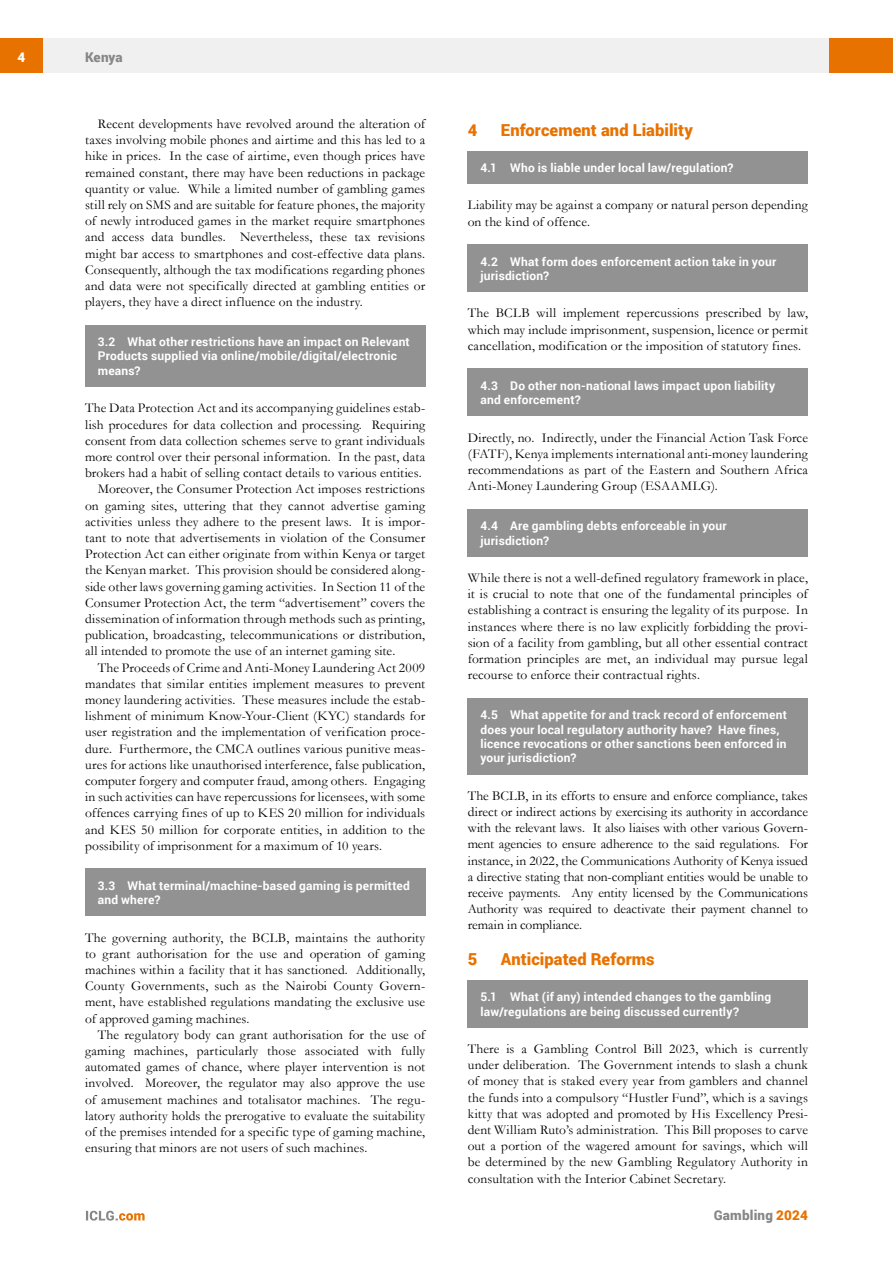
<style>
.page{position:relative;width:893px;height:1263px;background:#fff}
.page>*{position:absolute;margin:0;border:0;box-sizing:border-box;transform-origin:0 0}
.t1{font:900 16.5px "Roboto";letter-spacing:.005em;color:#e87200}
.t2{font:13.5px/16.2px "Garamond";letter-spacing:.01em;color:#000;text-align:justify}
.t3{font:900 13.5px "Roboto";letter-spacing:.015em;color:#878787}
.t4{font:900 13.5px "Roboto";color:#fff}
.t5{font:700 12px/14.4px "Roboto";letter-spacing:.015em;color:#fff}
.s1{color:#e87200}
</style>
<div class="page">
<div style="left:43px;top:38px;width:786px;height:34px;background:#f0f0f0"></div>
<div style="left:0;top:38px;width:43px;height:34px;background:#e87200"></div>
<div style="left:829px;top:38px;width:64px;height:34px;background:#e87200"></div>
<svg style="left:86px;top:1211px;width:59px;height:9px"></svg>
<div style="left:468px;top:151px;width:340px;height:33px;background:#929292"></div>
<div style="left:468px;top:244px;width:340px;height:48px;background:#929292"></div>
<div style="left:468px;top:369px;width:340px;height:47px;background:#929292"></div>
<div style="left:468px;top:509px;width:340px;height:47px;background:#929292"></div>
<div style="left:468px;top:698px;width:340px;height:76px;background:#929292"></div>
<div style="left:468px;top:980px;width:340px;height:47px;background:#929292"></div>
<div style="left:85px;top:325px;width:340px;height:62px;background:#929292"></div>
<div style="left:85px;top:868px;width:340px;height:48px;background:#929292"></div>
<p class="t4" style="left:17px;top:48px;width:9px">4</p>
<p class="t3" style="left:85px;top:48px;width:39px">Kenya</p>
<p class="t2" style="left:85px;top:115px;width:342px;text-indent:13px">Recent developments have revolved around the alteration of taxes involving mobile phones and airtime and this has led to a hike in prices. In the case of airtime, even though prices have remained constant, there may have been reductions in package quantity or value. While a limited number of gambling games still rely on SMS and are suitable for feature phones, the majority of newly introduced games in the market require smartphones and access data bundles. Nevertheless, these tax revisions might bar access to smartphones and cost-effective data plans.<br>Consequently, although the tax modifications regarding phones and data were not specifically directed at gambling entities or players, they have a direct influence on the industry.</p>
<p class="t5" style="left:98px;top:334px;width:314px">3.2 What other restrictions have an impact on Relevant<br>Products supplied via online/mobile/digital/electronic means?</p>
<p class="t2" style="left:85px;top:400px;width:342px">The Data Protection Act and its accompanying guidelines estab-</p>
<p class="t2" style="left:85px;top:416px;width:342px">lish procedures for data collection and processing. Requiring</p>
<p class="t2" style="left:85px;top:432px;width:342px">consent from data collection schemes serve to grant individuals</p>
<p class="t2" style="left:85px;top:448px;width:342px">more control over their personal information. In the past, data</p>
<p class="t2" style="left:85px;top:464px;width:338px">brokers had a habit of selling contact details to various entities.</p>
<p class="t2" style="left:98px;top:481px;width:329px">Moreover, the Consumer Protection Act imposes restrictions</p>
<p class="t2" style="left:85px;top:497px;width:342px">on gaming sites, uttering that they cannot advertise gaming</p>
<p class="t2" style="left:85px;top:513px;width:342px">activities unless they adhere to the present laws. It is impor-</p>
<p class="t2" style="left:85px;top:529px;width:342px">tant to note that advertisements in violation of the Consumer</p>
<p class="t2" style="left:85px;top:545px;width:342px">Protection Act can either originate from within Kenya or target</p>
<p class="t2" style="left:85px;top:562px;width:342px">the Kenyan market. This provision should be considered along-</p>
<p class="t2" style="left:85px;top:578px;width:342px">side other laws governing gaming activities. In Section 11 of the</p>
<p class="t2" style="left:85px;top:594px;width:342px">Consumer Protection Act, the term “advertisement” covers the</p>
<p class="t2" style="left:85px;top:610px;width:342px">dissemination of information through methods such as printing,</p>
<p class="t2" style="left:85px;top:626px;width:342px">publication, broadcasting, telecommunications or distribution,</p>
<p class="t2" style="left:85px;top:643px;width:312px">all intended to promote the use of an internet gaming site.</p>
<p class="t2" style="left:98px;top:659px;width:329px">The Proceeds of Crime and Anti-Money Laundering Act 2009</p>
<p class="t2" style="left:85px;top:675px;width:342px">mandates that similar entities implement measures to prevent</p>
<p class="t2" style="left:85px;top:691px;width:342px">money laundering activities. These measures include the estab-</p>
<p class="t2" style="left:85px;top:707px;width:342px">lishment of minimum Know-Your-Client (KYC) standards for</p>
<p class="t2" style="left:85px;top:724px;width:342px">user registration and the implementation of verification proce-</p>
<p class="t2" style="left:85px;top:740px;width:342px">dure. Furthermore, the CMCA outlines various punitive meas-</p>
<p class="t2" style="left:85px;top:756px;width:342px">ures for actions like unauthorised interference, false publication,</p>
<p class="t2" style="left:85px;top:772px;width:342px">computer forgery and computer fraud, among others. Engaging</p>
<p class="t2" style="left:85px;top:788px;width:342px">in such activities can have repercussions for licensees, with some</p>
<p class="t2" style="left:85px;top:805px;width:342px">offences carrying fines of up to KES 20 million for individuals</p>
<p class="t2" style="left:85px;top:821px;width:342px">and KES 50 million for corporate entities, in addition to the</p>
<p class="t2" style="left:85px;top:837px;width:299px">possibility of imprisonment for a maximum of 10 years.</p>
<p class="t5" style="left:98px;top:878px;width:314px">3.3 What terminal/machine-based gaming is permitted and where?</p>
<p class="t2" style="left:85px;top:929px;width:342px">The governing authority, the BCLB, maintains the authority to grant authorisation for the use and operation of gaming machines within a facility that it has sanctioned. Additionally, County Governments, such as the Nairobi County Govern&shy;ment, have established regulations mandating the exclusive use of approved gaming machines.</p>
<p class="t2" style="left:85px;top:1026px;width:342px;text-indent:13px">The regulatory body can grant authorisation for the use of gaming machines, particularly those associated with fully automated games of chance, where player intervention is not involved. Moreover, the regulator may also approve the use of amusement machines and totalisator machines. The regu&shy;latory authority holds the prerogative to evaluate the suitability of the premises intended for a specific type of gaming machine, ensuring that minors are not users of such machines.</p>
<p class="t1" style="left:468px;top:119px;width:11px">4</p>
<p class="t1" style="left:501px;top:119px;width:194px">Enforcement and Liability</p>
<p class="t5" style="left:480px;top:160px;width:255px">4.1 Who is liable under local law/regulation?</p>
<p class="t2" style="left:468px;top:197px;width:342px">Liability may be against a company or natural person depending on the kind of offence.</p>
<p class="t5" style="left:480px;top:254px;width:297px">4.2 What form does enforcement action take in your jurisdiction?</p>
<p class="t2" style="left:468px;top:305px;width:342px">The BCLB will implement repercussions prescribed by law, which may include imprisonment, suspension, licence or permit cancellation, modification or the imposition of statutory fines.</p>
<p class="t5" style="left:480px;top:378px;width:296px">4.3 Do other non-national laws impact upon liability and enforcement?</p>
<p class="t2" style="left:468px;top:429px;width:342px">Directly, no. Indirectly, under the Financial Action Task Force (FATF), Kenya implements international anti-money laundering recommendations as part of the Eastern and Southern Africa Anti-Money Laundering Group (ESAAMLG).</p>
<p class="t5" style="left:480px;top:518px;width:248px">4.4 Are gambling debts enforceable in your jurisdiction?</p>
<p class="t2" style="left:468px;top:569px;width:342px">While there is not a well-defined regulatory framework in place, it is crucial to note that one of the fundamental principles of establishing a contract is ensuring the legality of its purpose. In instances where there is no law explicitly forbidding the provi&shy;sion of a facility from gambling, but all other essential contract formation principles are met, an individual may pursue legal recourse to enforce their contractual rights.</p>
<p class="t5" style="left:480px;top:707px;width:308px">4.5 What appetite for and track record of enforcement does your local regulatory authority have? Have fines, licence revocations or other sanctions been enforced in your jurisdiction?</p>
<p class="t2" style="left:468px;top:787px;width:342px">The BCLB, in its efforts to ensure and enforce compliance, takes direct or indirect actions by exercising its authority in accordance with the relevant laws. It also liaises with other various Govern&shy;ment agencies to ensure adherence to the said regulations. For instance, in 2022, the Communications Authority of Kenya issued a directive stating that non-compliant entities would be unable to receive payments. Any entity licensed by the Communications Authority was required to deactivate their payment channel to remain in compliance.</p>
<p class="t1" style="left:468px;top:948px;width:11px">5</p>
<p class="t1" style="left:501px;top:948px;width:155px">Anticipated Reforms</p>
<p class="t5" style="left:480px;top:989px;width:292px">5.1 What (if any) intended changes to the gambling law/regulations are being discussed currently?</p>
<p class="t2" style="left:468px;top:1040px;width:342px">There is a Gambling Control Bill 2023, which is currently under deliberation. The Government intends to slash a chunk of money that is staked every year from gamblers and channel the funds into a compulsory “Hustler Fund”, which is a savings kitty that was adopted and promoted by His Excellency Presi&shy;dent William Ruto’s administration. This Bill proposes to carve out a portion of the wagered amount for savings, which will be determined by the new Gambling Regulatory Authority in consultation with the Interior Cabinet Secretary.</p>
<p class="t3" style="left:714px;top:1206px;width:96px">Gambling <span class="s1">2024</span></p>
</div>
